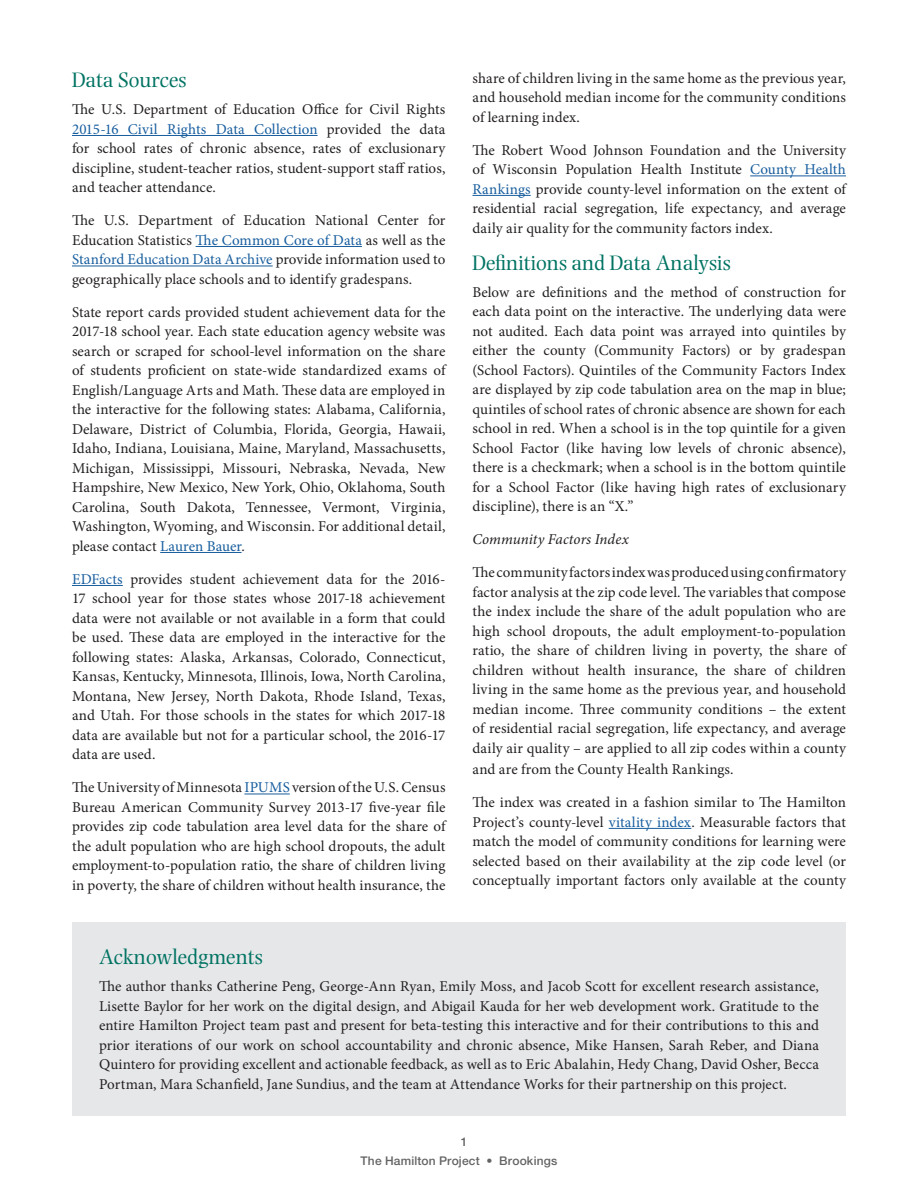
<style>
.page{position:relative;width:918px;height:1188px;background:#fff}
.page>*{position:absolute;margin:0;border:0;box-sizing:border-box;transform-origin:0 0}
.Heading_1{font:21.9px "Photina MT Std";color:#007363;scale:.96 1}
.Regular_Body_Text{font:15px/19.5px "Minion Pro";letter-spacing:.005em;color:#231f20;text-align:justify}
.Regular_Body_Text-2{font:italic 15px "Minion Pro";letter-spacing:.005em;color:#231f20}
.t1{font:500 12px/18.9px "Helvetica Neue LT Std";letter-spacing:.015em;color:#646464}
.s1{color:#175d9e}
</style>
<div class="page">
<hr style="left:72px;top:135px;width:246px;height:1px;background:#175d9e">
<hr style="left:196px;top:246px;width:166px;height:1px;background:#175d9e">
<hr style="left:72px;top:266px;width:201px;height:1px;background:#175d9e">
<hr style="left:160px;top:552px;width:82px;height:1px;background:#175d9e">
<hr style="left:72px;top:585px;width:51px;height:1px;background:#175d9e">
<hr style="left:244px;top:794px;width:46px;height:1px;background:#175d9e">
<hr style="left:750px;top:176px;width:96px;height:1px;background:#175d9e">
<hr style="left:472px;top:195px;width:59px;height:1px;background:#175d9e">
<hr style="left:609px;top:828px;width:82px;height:1px;background:#175d9e">
<div style="left:72px;top:922px;width:774px;height:194px;background:#e6e7e9"></div>
<p class="Heading_1" style="left:72px;top:68px;width:121px">Data Sources</p>
<p class="Regular_Body_Text" style="left:72px;top:100px;width:375px">The U.S. Department of Education Office for Civil Rights <span class="s1">2015-16 Civil Rights Data Collection</span> provided the data for school rates of chronic absence, rates of exclusionary discipline, student-teacher ratios, student-support staff ratios, and teacher attendance.</p>
<p class="Regular_Body_Text" style="left:72px;top:211px;width:375px">The U.S. Department of Education National Center for Education Statistics <span class="s1">The Common Core of Data</span> as well as the <span class="s1">Stanford Education Data Archive</span> provide information used to geographically place schools and to identify gradespans.</p>
<p class="Regular_Body_Text" style="left:72px;top:303px;width:375px">State report cards provided student achievement data for the 2017-18 school year. Each state education agency website was search or scraped for school-level information on the share of students proficient on state-wide standardized exams of English/Language Arts and Math. These data are employed in the interactive for the following states: Alabama, California, Delaware, District of Columbia, Florida, Georgia, Hawaii, Idaho, Indiana, Louisiana, Maine, Maryland, Massachusetts, Michigan, Mississippi, Missouri, Nebraska, Nevada, New Hampshire, New Mexico, New York, Ohio, Oklahoma, South Carolina, South Dakota, Tennessee, Vermont, Virginia, Washington, Wyoming, and Wisconsin. For additional detail, please contact <span class="s1">Lauren Bauer</span>.</p>
<p class="Regular_Body_Text" style="left:72px;top:570px;width:375px"><span class="s1">EDFacts</span> provides student achievement data for the 2016- 17 school year for those states whose 2017-18 achievement data were not available or not available in a form that could be used. These data are employed in the interactive for the following states: Alaska, Arkansas, Colorado, Connecticut, Kansas, Kentucky, Minnesota, Illinois, Iowa, North Carolina, Montana, New Jersey, North Dakota, Rhode Island, Texas, and Utah. For those schools in the states for which 2017-18 data are available but not for a particular school, the 2016-17 data are used.</p>
<p class="Regular_Body_Text" style="left:72px;top:778px;width:375px">The University of Minnesota <span class="s1">IPUMS</span> version of the U.S. Census Bureau American Community Survey 2013-17 five-year file provides zip code tabulation area level data for the share of the adult population who are high school dropouts, the adult employment-to-population ratio, the share of children living in poverty, the share of children without health insurance, the</p>
<p class="Regular_Body_Text" style="left:472px;top:68px;width:375px">share of children living in the same home as the previous year, and household median income for the community conditions of learning index.</p>
<p class="Regular_Body_Text" style="left:472px;top:140px;width:375px">The Robert Wood Johnson Foundation and the University of Wisconsin Population Health Institute <span class="s1">County Health Rankings</span> provide county-level information on the extent of residential racial segregation, life expectancy, and average daily air quality for the community factors index.</p>
<p class="Heading_1" style="left:472px;top:250px;width:271px">Definitions and Data Analysis</p>
<p class="Regular_Body_Text" style="left:472px;top:282px;width:375px">Below are definitions and the method of construction for each data point on the interactive. The underlying data were not audited. Each data point was arrayed into quintiles by either the county (Community Factors) or by gradespan (School Factors). Quintiles of the Community Factors Index are displayed by zip code tabulation area on the map in blue; quintiles of school rates of chronic absence are shown for each school in red. When a school is in the top quintile for a given School Factor (like having low levels of chronic absence), there is a checkmark; when a school is in the bottom quintile for a School Factor (like having high rates of exclusionary discipline), there is an “X.”</p>
<p class="Regular_Body_Text-2" style="left:472px;top:529px;width:158px">Community Factors Index</p>
<p class="Regular_Body_Text" style="left:472px;top:563px;width:375px">The community factors index was produced using confirmatory factor analysis at the zip code level. The variables that compose the index include the share of the adult population who are high school dropouts, the adult employment-to-population ratio, the share of children living in poverty, the share of children without health insurance, the share of children living in the same home as the previous year, and household median income. Three community conditions – the extent of residential racial segregation, life expectancy, and average daily air quality – are applied to all zip codes within a county</p>
<p class="Regular_Body_Text" style="left:472px;top:760px;width:263px">and are from the County Health Rankings.</p>
<p class="Regular_Body_Text" style="left:472px;top:793px;width:375px">The index was created in a fashion similar to The Hamilton Project’s county-level <span class="s1">vitality index</span>. Measurable factors that match the model of community conditions for learning were selected based on their availability at the zip code level (or conceptually important factors only available at the county</p>
<p class="Heading_1" style="left:99px;top:945px;width:172px">Acknowledgments</p>
<p class="Regular_Body_Text" style="left:99px;top:977px;width:722px">The author thanks Catherine Peng, George-Ann Ryan, Emily Moss, and Jacob Scott for excellent research assistance, Lisette Baylor for her work on the digital design, and Abigail Kauda for her web development work. Gratitude to the entire Hamilton Project team past and present for beta-testing this interactive and for their contributions to this and prior iterations of our work on school accountability and chronic absence, Mike Hansen, Sarah Reber, and Diana Quintero for providing excellent and actionable feedback, as well as to Eric Abalahin, Hedy Chang, David Osher, Becca Portman, Mara Schanfield, Jane Sundius, and the team at Attendance Works for their partnership on this project.</p>
<p class="t1" style="left:361px;top:1132px;width:198px;text-indent:100px">1<br>The Hamilton Project • Brookings</p>
</div>
